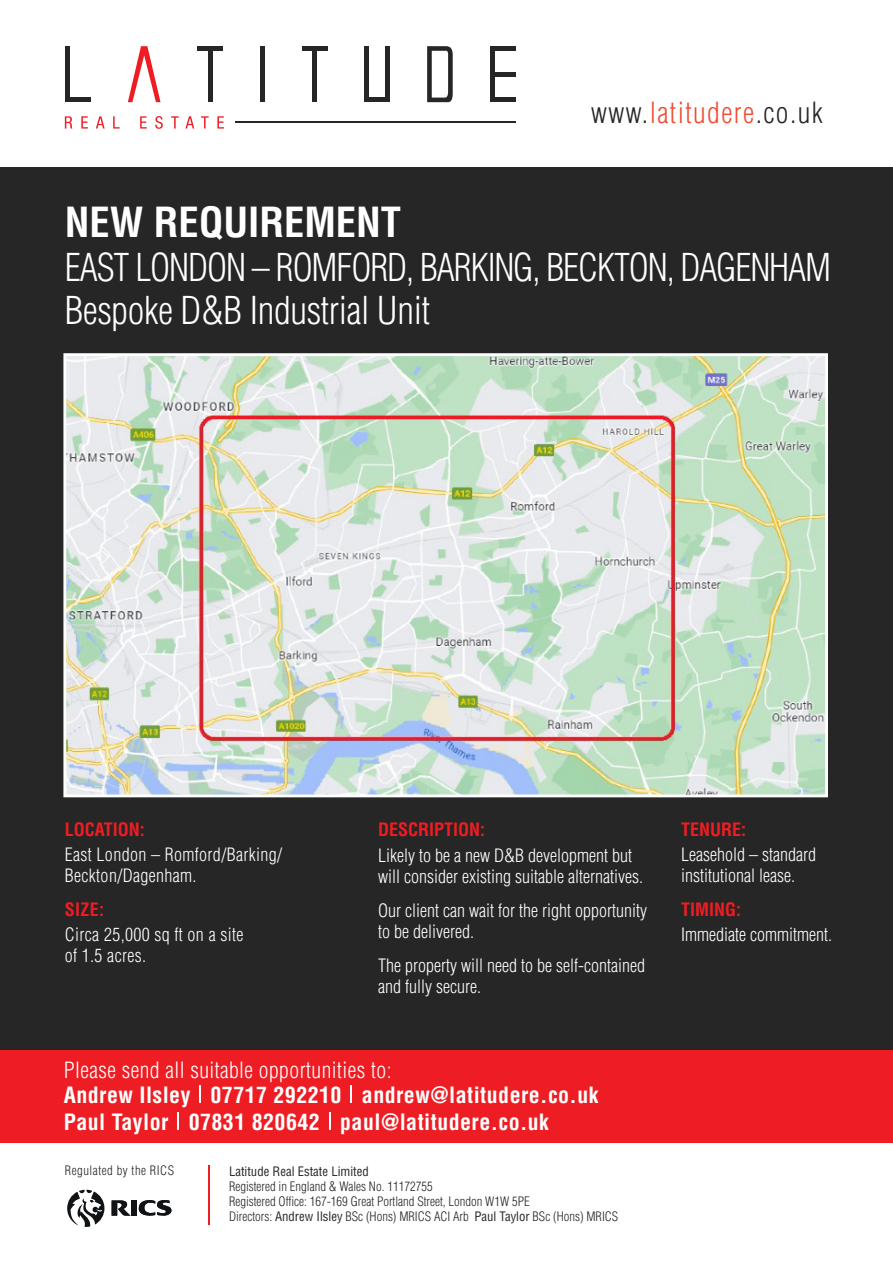
<style>
.page{position:relative;width:893px;height:1263px;background:#fff}
.page>*{position:absolute;margin:0;border:0;box-sizing:border-box;transform-origin:0 0}
.t1{font:700 condensed 40.5px "Helvetica";color:#fff}
.t2{font:300 condensed 37.5px/43.5px "Helvetica";letter-spacing:-.03em;color:#fff;scale:.96 1}
.t3{font:300 condensed 28.5px "Helvetica";letter-spacing:.05em;color:#262626}
.t4{font:700 condensed 21.9px/27px "Helvetica";letter-spacing:.02em;color:#fff}
.t5{font:300 condensed 21.9px "Helvetica";letter-spacing:.02em;color:#fff}
.t6{font:300 condensed 18px/21.1px "Helvetica";color:#fff}
.t7{font:300 condensed 18px/21px "Helvetica";letter-spacing:.02em;color:#fff}
.t8{font:700 condensed 18px "Helvetica";color:#ee1d23}
.t9{font:300 condensed 12.75px/15px "Helvetica";color:#262626}
.t10{font:condensed 12.75px "Helvetica";color:#262626}
.t11{font:300 condensed 12.75px "Helvetica";letter-spacing:.04em;color:#262626}
.s1{color:#ef4d35}
.s2{font-weight:400}
</style>
<div class="page">
<div style="left:0;top:356px;width:893px;height:310px;background:#262626"></div>
<div style="left:0;top:627px;width:893px;height:423px;background:#262626"></div>
<div style="left:0;top:167px;width:893px;height:189px;background:#262626"></div>
<hr style="left:365px;top:46px;width:4px;height:56px;background:#262626">
<hr style="left:386px;top:46px;width:4px;height:56px;background:#262626">
<hr style="left:365px;top:98px;width:24px;height:4px;background:#262626">
<div style="left:312px;top:46px;width:5px;height:56px;background:#262626"></div>
<div style="left:302px;top:46px;width:25px;height:5px;background:#262626"></div>
<hr style="left:491px;top:46px;width:4px;height:56px;background:#262626">
<div style="left:492px;top:46px;width:24px;height:5px;background:#262626"></div>
<hr style="left:492px;top:72px;width:24px;height:4px;background:#262626">
<hr style="left:492px;top:98px;width:24px;height:4px;background:#262626">
<hr style="left:208px;top:46px;width:4px;height:56px;background:#262626">
<div style="left:260px;top:46px;width:5px;height:56px;background:#262626"></div>
<div style="left:197px;top:46px;width:26px;height:5px;background:#262626"></div>
<hr style="left:65px;top:46px;width:4px;height:56px;background:#262626">
<svg style="left:128px;top:46px;width:33px;height:56px"></svg>
<hr style="left:65px;top:98px;width:26px;height:4px;background:#262626">
<svg style="left:427px;top:46px;width:26px;height:56px"></svg>
<svg style="left:65px;top:116px;width:159px;height:13px"></svg>
<hr style="left:235px;top:121px;width:281px;height:2px;background:#262626">
<div style="left:0;top:1050px;width:893px;height:96px;background:#ee1d23"></div>
<div style="left:0;top:1144px;width:893px;height:119px;background:#fff"></div>
<hr style="left:208px;top:1165px;width:1px;height:60px;background:#ee1d23">
<svg style="left:67px;top:1190px;width:37px;height:37px"></svg>
<div style="left:131px;top:1200px;width:6px;height:15px;background:#101315"></div>
<svg style="left:112px;top:1200px;width:19px;height:16px"></svg>
<svg style="left:139px;top:1200px;width:32px;height:15px"></svg>
<img style="left:67px;top:357px;width:757px;height:436px">
<div style="left:63px;top:353px;width:765px;height:444px;border:3px solid #fff"></div>
<svg style="left:200px;top:1086px;width:1px;height:17px"></svg>
<svg style="left:351px;top:1086px;width:1px;height:17px"></svg>
<svg style="left:178px;top:1113px;width:1px;height:17px"></svg>
<svg style="left:329px;top:1113px;width:1px;height:17px"></svg>
<h3 class="t3" style="left:591px;top:96px;width:233px">www.<span class="s1">latitudere</span>.co.uk</h3>
<h1 class="t1" style="left:65px;top:197px;width:338px">NEW REQUIREMENT</h1>
<h2 class="t2" style="left:65px;top:245px;width:800px">EAST LONDON – ROMFORD, BARKING, BECKTON, DAGENHAM<br>Bespoke D&amp;B Industrial Unit</h2>
<p class="t8" style="left:65px;top:818px;width:82px">LOCATION:</p>
<p class="t7" style="left:65px;top:844px;width:219px">East London – Romford/Barking/<br>Beckton/Dagenham.</p>
<p class="t8" style="left:65px;top:898px;width:41px">SIZE:</p>
<p class="t7" style="left:65px;top:924px;width:180px">Circa 25,000 sq ft on a site of 1.5 acres.</p>
<p class="t8" style="left:378px;top:818px;width:109px">DESCRIPTION:</p>
<p class="t6" style="left:378px;top:844px;width:266px">Likely to be a new D&amp;B development but will consider existing suitable alternatives.</p>
<p class="t6" style="left:378px;top:899px;width:270px">Our client can wait for the right opportunity to be delivered.</p>
<p class="t6" style="left:378px;top:954px;width:268px">The property will need to be self-contained and fully secure.</p>
<p class="t5" style="left:64px;top:1057px;width:329px">Please send all suitable opportunities to:</p>
<p class="t4" style="left:64px;top:1081px;width:536px">Andrew Ilsley 07717 292210 andrew@latitudere.co.uk<br>Paul Taylor 07831 820642 paul@latitudere.co.uk</p>
<p class="t11" style="left:65px;top:1163px;width:111px">Regulated by the RICS</p>
<p class="t10" style="left:229px;top:1163px;width:141px">Latitude Real Estate Limited</p>
<p class="t9" style="left:229px;top:1178px;width:391px">Registered in England &amp; Wales No. 11172755<br>Registered Office: 167-169 Great Portland Street, London W1W 5PE<br>Directors: <span class="s2">Andrew Ilsley</span> BSc (Hons) MRICS ACI Arb <span class="s2">Paul Taylor</span> BSc (Hons) MRICS</p>
<p class="t8" style="left:681px;top:818px;width:66px">TENURE:</p>
<p class="t6" style="left:681px;top:844px;width:136px">Leasehold – standard institutional lease.</p>
<p class="t8" style="left:681px;top:898px;width:62px">TIMING:</p>
<p class="t6" style="left:681px;top:924px;width:152px">Immediate commitment.</p>
</div>
